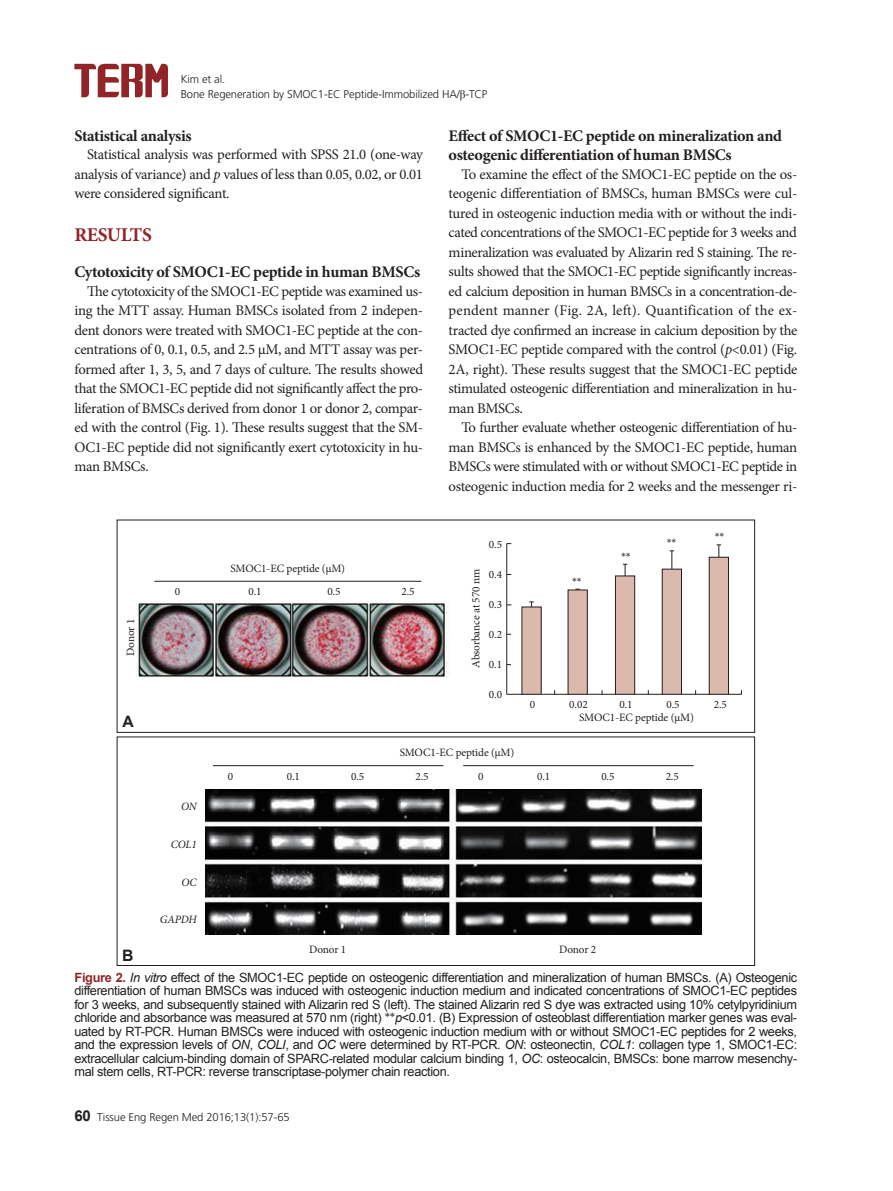
<style>
.page{position:relative;width:893px;height:1191px;background:#fff}
.page>*{position:absolute;margin:0;border:0;box-sizing:border-box;transform-origin:0 0}
.t1{font:700 19.5px "Minion Pro";letter-spacing:-.02em;color:#912427}
.t2{font:700 16.2px/19.5px "Minion Pro";letter-spacing:-.02em;color:#231f20}
.t3{font:700 15.75px "Arial";color:#231f20}
.t4{font:14.7px/19.5px "Minion Pro";letter-spacing:-.025em;color:#231f20;text-align:justify}
.t5{font:12.75px/13.5px "Arial";letter-spacing:-.025em;color:#231f20;text-align:justify}
.t6{font:11.25px "Minion Pro";letter-spacing:-.01em;color:#231f20}
.t7{font:300 11.25px/15px "Frutiger LT Std";letter-spacing:-.01em;color:#231f20}
.t8{font:italic 11.25px "Minion Pro";letter-spacing:-.01em;color:#231f20}
.t9{font:11.25px "Century Gothic";color:#231f20}
.s1{font-family:"Times New Roman";font-weight:400}
.s2{font-style:italic}
.s3{font-weight:700;color:#912427}
.s4{font-family:"Century Gothic"}
.s5{font-family:"Arial";font-weight:700;font-size:15px}
</style>
<div class="page">
<svg style="left:74px;top:64px;width:94px;height:33px"></svg>
<hr style="left:507px;top:694px;width:235px;height:1px;background:#231f20">
<hr style="left:506px;top:543px;width:1px;height:151px;background:#231f20">
<svg style="left:529px;top:601px;width:5px;height:6px"></svg>
<svg style="left:623px;top:564px;width:4px;height:12px"></svg>
<hr style="left:672px;top:550px;width:1px;height:36px;background:#231f20">
<svg style="left:717px;top:544px;width:4px;height:13px"></svg>
<img style="left:205px;top:789px;width:497px;height:145px">
<img style="left:137px;top:603px;width:312px;height:75px">
<hr style="left:213px;top:765px;width:230px;height:1px;background:#231f20">
<hr style="left:154px;top:581px;width:267px;height:1px;background:#231f20">
<hr style="left:463px;top:765px;width:231px;height:1px;background:#231f20">
<div style="left:522px;top:607px;width:19px;height:87px;background:#dbbaad"></div>
<div style="left:568px;top:590px;width:19px;height:104px;background:#dbbaad"></div>
<div style="left:615px;top:576px;width:20px;height:118px;background:#dbbaad"></div>
<div style="left:615px;top:576px;width:20px;height:118px;border:1px solid #231f20"></div>
<div style="left:662px;top:569px;width:19px;height:125px;background:#dbbaad"></div>
<div style="left:662px;top:569px;width:20px;height:125px;border:1px solid #231f20"></div>
<div style="left:709px;top:557px;width:19px;height:137px;background:#dbbaad"></div>
<div style="left:709px;top:557px;width:20px;height:137px;border:1px solid #231f20"></div>
<p class="t7" style="left:181px;top:71px;width:308px">Kim et al.<br>Bone Regeneration by SMOC1-EC Peptide-Immobilized HA/<span class="s1">β</span>-TCP</p>
<p class="t2" style="left:74px;top:126px;width:119px">Statistical analysis</p>
<p class="t4" style="left:74px;top:145px;width:350px;text-indent:13px">Statistical analysis was performed with SPSS 21.0 (one-way analysis of variance) and <span class="s2">p</span> values of less than 0.05, 0.02, or 0.01 were considered significant.</p>
<h1 class="t1" style="left:74px;top:221px;width:79px">RESULTS</h1>
<p class="t2" style="left:74px;top:262px;width:347px">Cytotoxicity of SMOC1-EC peptide in human BMSCs</p>
<p class="t4" style="left:74px;top:281px;width:350px;text-indent:13px">The cytotoxicity of the SMOC1-EC peptide was examined us&shy;ing the MTT assay. Human BMSCs isolated from 2 indepen&shy;dent donors were treated with SMOC1-EC peptide at the con&shy;centrations of 0, 0.1, 0.5, and 2.5 μM, and MTT assay was per&shy;formed after 1, 3, 5, and 7 days of culture. The results showed that the SMOC1-EC peptide did not significantly affect the pro&shy;liferation of BMSCs derived from donor 1 or donor 2, compar&shy;ed with the control (Fig. 1). These results suggest that the SM-OC1-EC peptide did not significantly exert cytotoxicity in hu&shy;man BMSCs.</p>
<p class="t6" style="left:231px;top:561px;width:116px">SMOC1-EC peptide (µM)</p>
<p class="t6" style="left:123px;top:656px;width:39px;rotate:-90deg">Donor 1</p>
<p class="t3" style="left:123px;top:711px;width:13px">A</p>
<p class="t6" style="left:175px;top:584px;width:7px">0</p>
<p class="t6" style="left:248px;top:584px;width:15px">0.1</p>
<p class="t6" style="left:327px;top:584px;width:15px">0.5</p>
<p class="t6" style="left:401px;top:584px;width:15px">2.5</p>
<p class="t2" style="left:449px;top:126px;width:335px">Effect of SMOC1-EC peptide on mineralization and osteogenic differentiation of human BMSCs</p>
<p class="t4" style="left:449px;top:164px;width:350px;text-indent:13px">To examine the effect of the SMOC1-EC peptide on the os&shy;teogenic differentiation of BMSCs, human BMSCs were cul&shy;tured in osteogenic induction media with or without the indi&shy;cated concentrations of the SMOC1-EC peptide for 3 weeks and mineralization was evaluated by Alizarin red S staining. The re&shy;sults showed that the SMOC1-EC peptide significantly increas&shy;ed calcium deposition in human BMSCs in a concentration-de&shy;pendent manner (Fig. 2A, left). Quantification of the ex&shy;tracted dye confirmed an increase in calcium deposition by the SMOC1-EC peptide compared with the control (<span class="s2">p</span>&lt;0.01) (Fig.<br>2A, right). These results suggest that the SMOC1-EC peptide stimulated osteogenic differentiation and mineralization in hu&shy;man BMSCs.</p>
<p class="t4" style="left:449px;top:418px;width:350px;text-indent:13px">To further evaluate whether osteogenic differentiation of hu&shy;man BMSCs is enhanced by the SMOC1-EC peptide, human BMSCs were stimulated with or without SMOC1-EC peptide in osteogenic induction media for 2 weeks and the messenger ri-</p>
<p class="t6" style="left:468px;top:668px;width:100px;rotate:-90deg">Absorbance at 570 nm</p>
<p class="t6" style="left:489px;top:537px;width:15px">0.5</p>
<p class="t6" style="left:489px;top:567px;width:15px">0.4</p>
<p class="t6" style="left:489px;top:597px;width:15px">0.3</p>
<p class="t6" style="left:489px;top:627px;width:15px">0.2</p>
<p class="t6" style="left:489px;top:657px;width:15px">0.1</p>
<p class="t6" style="left:489px;top:687px;width:15px">0.0</p>
<p class="t9" style="left:572px;top:574px;width:11px">**</p>
<p class="t9" style="left:621px;top:549px;width:11px">**</p>
<p class="t9" style="left:667px;top:535px;width:11px">**</p>
<p class="t9" style="left:715px;top:529px;width:11px">**</p>
<p class="t6" style="left:530px;top:696px;width:7px">0</p>
<p class="t6" style="left:569px;top:696px;width:20px">0.02</p>
<p class="t6" style="left:619px;top:696px;width:15px">0.1</p>
<p class="t6" style="left:667px;top:696px;width:15px">0.5</p>
<p class="t6" style="left:714px;top:696px;width:15px">2.5</p>
<p class="t6" style="left:579px;top:710px;width:116px">SMOC1-EC peptide (µM)</p>
<p class="t6" style="left:400px;top:745px;width:116px">SMOC1-EC peptide (µM)</p>
<p class="t3" style="left:122px;top:944px;width:13px">B</p>
<p class="t8" style="left:181px;top:799px;width:17px">ON</p>
<p class="t8" style="left:171px;top:836px;width:28px">COL1</p>
<p class="t8" style="left:182px;top:874px;width:17px">OC</p>
<p class="t8" style="left:160px;top:911px;width:38px">GAPDH</p>
<p class="t6" style="left:228px;top:768px;width:7px">0</p>
<p class="t6" style="left:287px;top:768px;width:15px">0.1</p>
<p class="t6" style="left:351px;top:768px;width:15px">0.5</p>
<p class="t6" style="left:415px;top:768px;width:15px">2.5</p>
<p class="t6" style="left:309px;top:941px;width:39px">Donor 1</p>
<p class="t6" style="left:478px;top:768px;width:7px">0</p>
<p class="t6" style="left:537px;top:768px;width:15px">0.1</p>
<p class="t6" style="left:601px;top:768px;width:15px">0.5</p>
<p class="t6" style="left:666px;top:768px;width:15px">2.5</p>
<p class="t6" style="left:559px;top:941px;width:39px">Donor 2</p>
<p class="t5" style="left:74px;top:970px;width:724px"><span class="s3">Figure 2.</span> <span class="s2">In vitro</span> effect of the SMOC1-EC peptide on osteogenic differentiation and mineralization of human BMSCs. (A) Osteogenic differentiation of human BMSCs was induced with osteogenic induction medium and indicated concentrations of SMOC1-EC peptides for 3 weeks, and subsequently stained with Alizarin red S (left). The stained Alizarin red S dye was extracted using 10% cetylpyridinium chloride and absorbance was measured at 570 nm (right) <span class="s4">**</span><span class="s2">p</span>&lt;0.01. (B) Expression of osteoblast differentiation marker genes was eval&shy;uated by RT-PCR. Human BMSCs were induced with osteogenic induction medium with or without SMOC1-EC peptides for 2 weeks, and the expression levels of <span class="s2">ON</span>, <span class="s2">COLI</span>, and <span class="s2">OC</span> were determined by RT-PCR. <span class="s2">ON</span>: osteonectin, <span class="s2">COL1</span>: collagen type 1, SMOC1-EC: extracellular calcium-binding domain of SPARC-related modular calcium binding 1, <span class="s2">OC</span>: osteocalcin, BMSCs: bone marrow mesenchy&shy;mal stem cells, RT-PCR: reverse transcriptase-polymer chain reaction.</p>
<p class="t7" style="left:74px;top:1109px;width:217px"><span class="s5">60</span> Tissue Eng Regen Med 2016;13(1):57-65</p>
</div>
